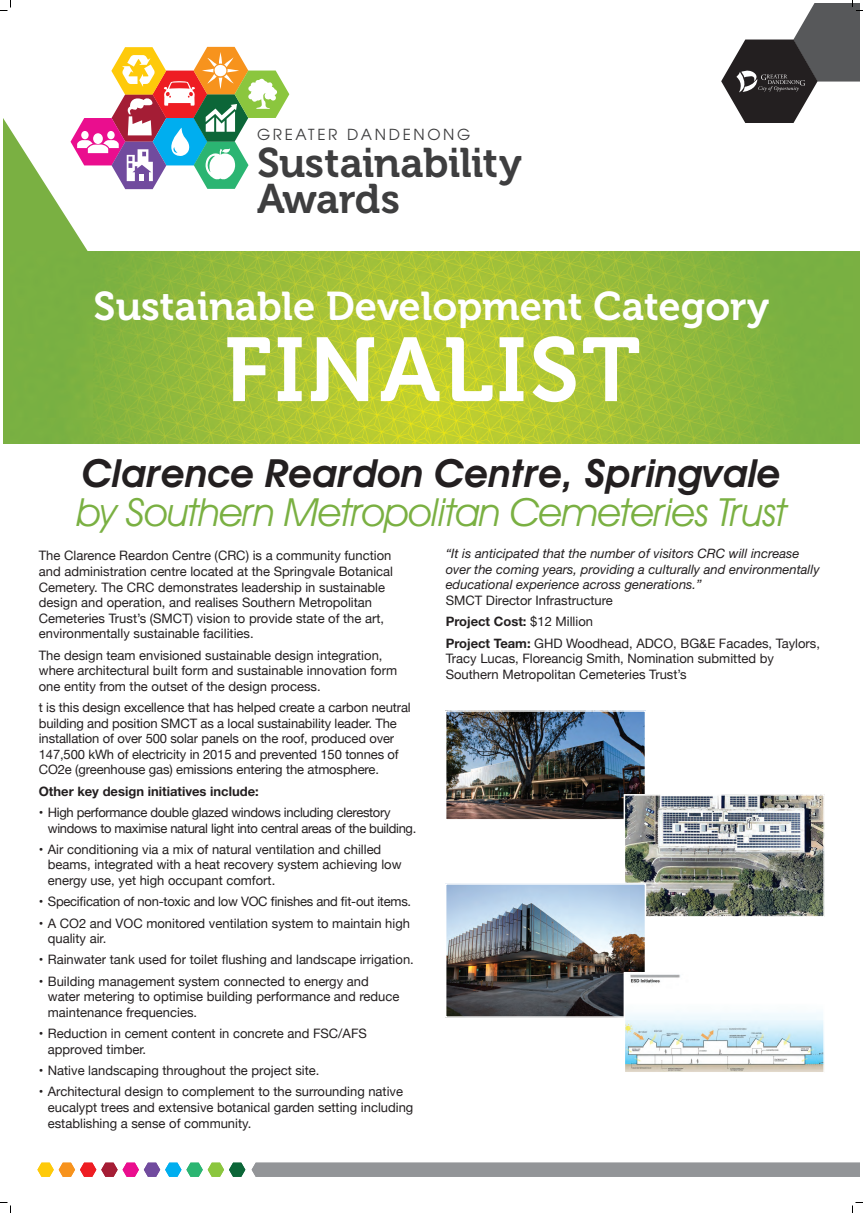
<style>
.page{position:relative;width:863px;height:1213px;background:#fff}
.page>*{position:absolute;margin:0;border:0;box-sizing:border-box;transform-origin:0 0}
.t1{font:90px "Museo 700";letter-spacing:.03em;color:#fff}
.t2{font:41.2px/36px "Museo 700";letter-spacing:-.015em;color:#3e3e3f}
.t3{font:40px "Museo 700";color:#fff}
.t4{font:italic 39px "Avant Garde IT Cby BT";letter-spacing:-.02em;color:#7ab042}
.t5{font:italic 600 39px "Avant Garde IT Cby BT";color:#231f20}
.t6{font:15.2px "Avant Garde";letter-spacing:.175em;color:#3e3e3f}
.t7{font:13px/15.6px "Helvetica Neue";color:#231f20}
.t8{font:italic 13px/15.6px "Helvetica Neue";color:#231f20}
.t9{font:13px/15.6px "Helvetica Neue";letter-spacing:-.025em;color:#231f20}
.t10{font:13px "Helvetica Neue";letter-spacing:-.02em;color:#231f20}
.t11{font:700 13px "Helvetica Neue";color:#231f20}
.s1{font-weight:700}
</style>
<div class="page">
<svg style="left:37px;top:1163px;width:208px;height:14px"></svg>
<div style="left:252px;top:1163px;width:607px;height:14px;background:#939598"></div>
<svg style="left:3px;top:46px;width:286px;height:206px"></svg>
<img style="left:10px;top:252px;width:842px;height:192px">
<img style="left:448px;top:713px;width:195px;height:105px">
<div style="left:445px;top:710px;width:201px;height:111px;border:2px solid #fff"></div>
<img style="left:627px;top:797px;width:195px;height:118px">
<div style="left:624px;top:794px;width:201px;height:124px;border:2px solid #fff"></div>
<img style="left:448px;top:886px;width:195px;height:129px">
<div style="left:445px;top:883px;width:201px;height:135px;border:2px solid #fff"></div>
<img style="left:627px;top:975px;width:195px;height:95px">
<div style="left:624px;top:972px;width:201px;height:101px;border:2px solid #fff"></div>
<svg style="left:0;top:0;width:11px;height:11px"></svg>
<svg style="left:0;top:1202px;width:11px;height:11px"></svg>
<svg style="left:721px;top:0;width:142px;height:123px"></svg>
<svg style="left:852px;top:1202px;width:11px;height:11px"></svg>
<p class="t6" style="left:257px;top:125px;width:215px">GREATER DANDENONG</p>
<h2 class="t2" style="left:257px;top:145px;width:266px">Sustainability<br>Awards</h2>
<h3 class="t3" style="left:94px;top:284px;width:677px">Sustainable Development Category</h3>
<h1 class="t1" style="left:224px;top:320px;width:418px">FINALIST</h1>
<h3 class="t5" style="left:82px;top:449px;width:700px">Clarence Reardon Centre, Springvale</h3>
<h3 class="t4" style="left:76px;top:488px;width:712px">by Southern Metropolitan Cemeteries Trust</h3>
<p class="t7" style="left:39px;top:549px;width:356px">The Clarence Reardon Centre (CRC) is a community function and administration centre located at the Springvale Botanical Cemetery. The CRC demonstrates leadership in sustainable design and operation, and realises Southern Metropolitan Cemeteries Trust’s (SMCT) vision to provide state of the art, environmentally sustainable facilities.</p>
<p class="t7" style="left:39px;top:648px;width:360px">The design team envisioned sustainable design integration, where architectural built form and sustainable innovation form one entity from the outset of the design process.</p>
<p class="t7" style="left:39px;top:700px;width:373px">t is this design excellence that has helped create a carbon neutral building and position SMCT as a local sustainability leader. The installation of over 500 solar panels on the roof, produced over 147,500 kWh of electricity in 2015 and prevented 150 tonnes of CO2e (greenhouse gas) emissions entering the atmosphere.</p>
<p class="t11" style="left:39px;top:783px;width:221px">Other key design initiatives include:</p>
<p class="t9" style="left:48px;top:805px;width:370px;text-indent:-9px">• High performance double glazed windows including clerestory windows to maximise natural light into central areas of the building.</p>
<p class="t7" style="left:48px;top:842px;width:355px;text-indent:-9px">• Air conditioning via a mix of natural ventilation and chilled beams, integrated with a heat recovery system achieving low energy use, yet high occupant comfort.</p>
<p class="t10" style="left:39px;top:892px;width:374px">• Specification of non-toxic and low VOC finishes and fit-out items.</p>
<p class="t7" style="left:48px;top:916px;width:364px;text-indent:-9px">• A CO2 and VOC monitored ventilation system to maintain high quality air.</p>
<p class="t7" style="left:39px;top:953px;width:376px">• Rainwater tank used for toilet flushing and landscape irrigation.</p>
<p class="t7" style="left:48px;top:974px;width:353px;text-indent:-9px">• Building management system connected to energy and water metering to optimise building performance and reduce maintenance frequencies.</p>
<p class="t7" style="left:48px;top:1027px;width:321px;text-indent:-9px">• Reduction in cement content in concrete and FSC/AFS approved timber.</p>
<p class="t7" style="left:39px;top:1063px;width:282px">• Native landscaping throughout the project site.</p>
<p class="t7" style="left:48px;top:1085px;width:367px;text-indent:-9px">• Architectural design to complement to the surrounding native eucalypt trees and extensive botanical garden setting including establishing a sense of community.</p>
<p class="t8" style="left:446px;top:546px;width:375px">“It is anticipated that the number of visitors CRC will increase over the coming years, providing a culturally and environmentally educational experience across generations.”</p>
<p class="t7" style="left:446px;top:590px;width:376px;line-height:21.2px">SMCT Director Infrastructure<br><span class="s1">Project Cost:</span> $12 Million<br><span class="s1">Project Team:</span> GHD Woodhead, ADCO, BG&amp;E Facades, Taylors,</p>
<p class="t7" style="left:446px;top:651px;width:330px">Tracy Lucas, Floreancig Smith, Nomination submitted by<br>Southern Metropolitan Cemeteries Trust’s</p>
</div>
